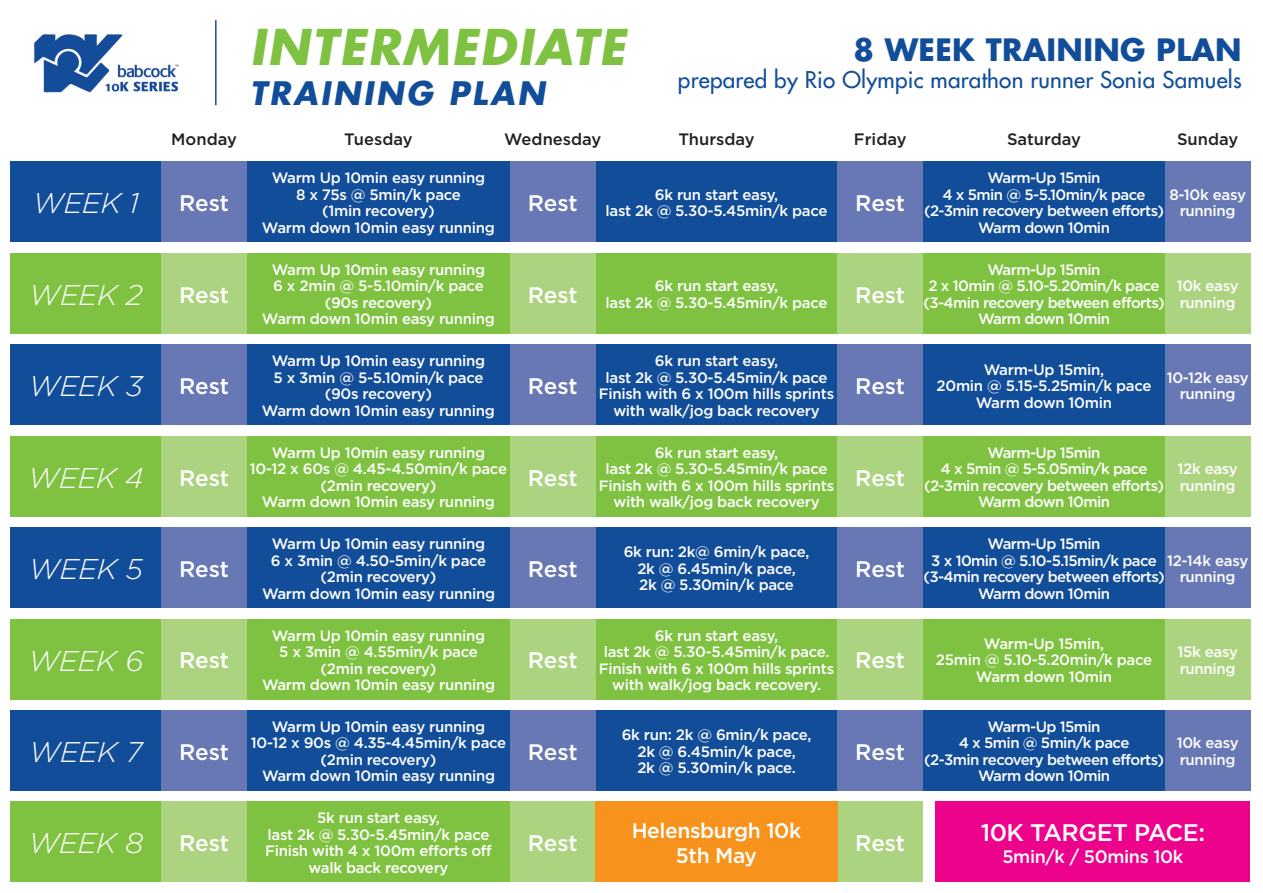
<style>
.page{position:relative;width:1263px;height:893px;background:#fff}
.page>*{position:absolute;margin:0;border:0;box-sizing:border-box;transform-origin:0 0}
.t1{font:italic 700 48px "Futura Std";letter-spacing:.04em;color:#7fc241}
.t2{font:italic 700 31.5px "Futura Std";letter-spacing:.08em;color:#124d9a}
.t3{font:700 30px "Futura Std";letter-spacing:.01em;color:#124d9a}
.t4{font:italic 300 28.5px "Gotham HTF";color:#fff}
.t5{font:500 24px "Gotham HTF";letter-spacing:-.02em;color:#fff}
.t6{font:500 22.5px "Gotham HTF";letter-spacing:-.01em;color:#fff}
.t7{font:500 22.5px "Futura Std";letter-spacing:.01em;color:#124d9a}
.t8{font:500 21px/25.5px "Gotham HTF";letter-spacing:-.02em;color:#fff;text-align:center}
.t9{font:500 18px "Gotham HTF";letter-spacing:-.02em;color:#fff}
.t10{font:500 16.5px "Gotham HTF";color:#231f20}
.t11{font:500 15px/16.5px "Gotham HTF";letter-spacing:-.02em;color:#fff;text-align:center}
.t12{font:500 15px/16.5px "Gotham HTF";letter-spacing:-.04em;color:#fff;text-align:center}
</style>
<div class="page">
<div style="left:11px;top:162px;width:1239px;height:80px;background:#124d9a"></div>
<div style="left:11px;top:253px;width:1239px;height:81px;background:#7fc241"></div>
<div style="left:11px;top:344px;width:1239px;height:81px;background:#124d9a"></div>
<div style="left:11px;top:436px;width:1239px;height:81px;background:#7fc241"></div>
<div style="left:11px;top:527px;width:1239px;height:81px;background:#124d9a"></div>
<div style="left:11px;top:619px;width:1239px;height:80px;background:#7fc241"></div>
<div style="left:11px;top:710px;width:1239px;height:81px;background:#124d9a"></div>
<div style="left:11px;top:801px;width:912px;height:81px;background:#7fc241"></div>
<div style="left:935px;top:801px;width:315px;height:81px;background:#ed028c"></div>
<div style="left:1165px;top:162px;width:85px;height:80px;background:#6878b5"></div>
<div style="left:1165px;top:253px;width:85px;height:81px;background:#acd480"></div>
<div style="left:1165px;top:344px;width:85px;height:81px;background:#6878b5"></div>
<div style="left:1165px;top:436px;width:85px;height:81px;background:#acd480"></div>
<div style="left:1165px;top:527px;width:85px;height:81px;background:#6878b5"></div>
<div style="left:1165px;top:619px;width:85px;height:80px;background:#acd480"></div>
<div style="left:1165px;top:710px;width:85px;height:81px;background:#6878b5"></div>
<div style="left:162px;top:162px;width:85px;height:80px;background:#6878b5"></div>
<div style="left:162px;top:253px;width:85px;height:81px;background:#acd480"></div>
<div style="left:162px;top:344px;width:85px;height:81px;background:#6878b5"></div>
<div style="left:162px;top:436px;width:85px;height:81px;background:#acd480"></div>
<div style="left:162px;top:527px;width:85px;height:81px;background:#6878b5"></div>
<div style="left:162px;top:619px;width:85px;height:80px;background:#acd480"></div>
<div style="left:162px;top:710px;width:85px;height:81px;background:#6878b5"></div>
<div style="left:162px;top:801px;width:85px;height:81px;background:#acd480"></div>
<div style="left:510px;top:162px;width:85px;height:80px;background:#6878b5"></div>
<div style="left:510px;top:253px;width:85px;height:81px;background:#acd480"></div>
<div style="left:510px;top:344px;width:85px;height:81px;background:#6878b5"></div>
<div style="left:510px;top:436px;width:85px;height:81px;background:#acd480"></div>
<div style="left:510px;top:527px;width:85px;height:81px;background:#6878b5"></div>
<div style="left:510px;top:619px;width:85px;height:80px;background:#acd480"></div>
<div style="left:510px;top:710px;width:85px;height:81px;background:#6878b5"></div>
<div style="left:510px;top:801px;width:85px;height:81px;background:#acd480"></div>
<div style="left:838px;top:162px;width:85px;height:80px;background:#6878b5"></div>
<div style="left:838px;top:253px;width:85px;height:81px;background:#acd480"></div>
<div style="left:838px;top:344px;width:85px;height:81px;background:#6878b5"></div>
<div style="left:838px;top:436px;width:85px;height:81px;background:#acd480"></div>
<div style="left:838px;top:527px;width:85px;height:81px;background:#6878b5"></div>
<div style="left:838px;top:619px;width:85px;height:80px;background:#acd480"></div>
<div style="left:838px;top:710px;width:85px;height:81px;background:#6878b5"></div>
<div style="left:838px;top:801px;width:85px;height:81px;background:#acd480"></div>
<div style="left:595px;top:801px;width:243px;height:81px;background:#f7931d"></div>
<img style="left:35px;top:35px;width:144px;height:58px">
<hr style="left:215px;top:20px;width:2px;height:85px;background:#124d9a">
<h1 class="t1" style="left:250px;top:15px;width:377px">INTERMEDIATE</h1>
<h2 class="t2" style="left:250px;top:72px;width:297px">TRAINING PLAN</h2>
<h3 class="t3" style="left:853px;top:30px;width:390px">8 WEEK TRAINING PLAN</h3>
<h3 class="t7" style="left:678px;top:66px;width:565px">prepared by Rio Olympic marathon runner Sonia Samuels</h3>
<p class="t10" style="left:171px;top:130px;width:67px">Monday</p>
<p class="t10" style="left:344px;top:130px;width:70px">Tuesday</p>
<p class="t10" style="left:504px;top:130px;width:99px">Wednesday</p>
<p class="t10" style="left:678px;top:130px;width:78px">Thursday</p>
<p class="t10" style="left:854px;top:130px;width:54px">Friday</p>
<p class="t10" style="left:1007px;top:130px;width:75px">Saturday</p>
<p class="t10" style="left:1177px;top:130px;width:63px">Sunday</p>
<h3 class="t4" style="left:33px;top:188px;width:108px">WEEK 1</h3>
<h3 class="t6" style="left:179px;top:191px;width:51px">Rest</h3>
<p class="t11" style="left:262px;top:170px;width:235px">Warm Up 10min easy running<br>8 x 75s @ 5min/k pace<br>(1min recovery)<br>Warm down 10min easy running</p>
<h3 class="t6" style="left:528px;top:191px;width:51px">Rest</h3>
<p class="t11" style="left:605px;top:186px;width:223px">6k run start easy,<br>last 2k @ 5.30-5.45min/k pace</p>
<h3 class="t6" style="left:855px;top:191px;width:51px">Rest</h3>
<p class="t12" style="left:924px;top:170px;width:241px">Warm-Up 15min<br>4 x 5min @ 5-5.10min/k pace (2-3min recovery between efforts)<br>Warm down 10min</p>
<p class="t11" style="left:1169px;top:186px;width:78px">8-10k easy running</p>
<h3 class="t4" style="left:29px;top:279px;width:115px">WEEK 2</h3>
<h3 class="t6" style="left:179px;top:282px;width:51px">Rest</h3>
<p class="t11" style="left:262px;top:261px;width:235px">Warm Up 10min easy running<br>6 x 2min @ 5-5.10min/k pace (90s recovery)<br>Warm down 10min easy running</p>
<h3 class="t6" style="left:528px;top:282px;width:51px">Rest</h3>
<p class="t11" style="left:605px;top:277px;width:223px">6k run start easy,<br>last 2k @ 5.30-5.45min/k pace</p>
<h3 class="t6" style="left:855px;top:282px;width:51px">Rest</h3>
<p class="t12" style="left:923px;top:261px;width:243px">Warm-Up 15min<br>2 x 10min @ 5.10-5.20min/k pace (3-4min recovery between efforts)<br>Warm down 10min</p>
<p class="t11" style="left:1177px;top:277px;width:64px;text-align:left">10k easy running</p>
<h3 class="t4" style="left:29px;top:371px;width:115px">WEEK 3</h3>
<h3 class="t6" style="left:179px;top:373px;width:51px">Rest</h3>
<p class="t11" style="left:262px;top:352px;width:235px">Warm Up 10min easy running<br>5 x 3min @ 5-5.10min/k pace (90s recovery)<br>Warm down 10min easy running</p>
<h3 class="t6" style="left:528px;top:373px;width:51px">Rest</h3>
<p class="t11" style="left:599px;top:352px;width:237px">6k run start easy,<br>last 2k @ 5.30-5.45min/k pace<br>Finish with 6 x 100m hills sprints with walk/jog back recovery</p>
<h3 class="t6" style="left:855px;top:373px;width:51px">Rest</h3>
<p class="t11" style="left:936px;top:361px;width:216px">Warm-Up 15min,<br>20min @ 5.15-5.25min/k pace<br>Warm down 10min</p>
<p class="t11" style="left:1167px;top:369px;width:83px">10-12k easy running</p>
<h3 class="t4" style="left:29px;top:462px;width:116px">WEEK 4</h3>
<h3 class="t6" style="left:179px;top:465px;width:51px">Rest</h3>
<p class="t11" style="left:250px;top:444px;width:259px">Warm Up 10min easy running<br>10-12 x 60s @ 4.45-4.50min/k pace (2min recovery)<br>Warm down 10min easy running</p>
<h3 class="t6" style="left:528px;top:465px;width:51px">Rest</h3>
<p class="t11" style="left:599px;top:444px;width:237px">6k run start easy,<br>last 2k @ 5.30-5.45min/k pace<br>Finish with 6 x 100m hills sprints with walk/jog back recovery</p>
<h3 class="t6" style="left:855px;top:465px;width:51px">Rest</h3>
<p class="t12" style="left:924px;top:444px;width:241px">Warm-Up 15min<br>4 x 5min @ 5-5.05min/k pace (2-3min recovery between efforts)<br>Warm down 10min</p>
<p class="t11" style="left:1177px;top:460px;width:62px;text-align:left">12k easy running</p>
<h3 class="t4" style="left:29px;top:553px;width:115px">WEEK 5</h3>
<h3 class="t6" style="left:179px;top:556px;width:51px">Rest</h3>
<p class="t11" style="left:262px;top:535px;width:235px">Warm Up 10min easy running<br>6 x 3min @ 4.50-5min/k pace (2min recovery)<br>Warm down 10min easy running</p>
<h3 class="t6" style="left:528px;top:556px;width:51px">Rest</h3>
<p class="t11" style="left:624px;top:543px;width:187px">6k run: 2k@ 6min/k pace,<br>2k @ 6.45min/k pace,<br>2k @ 5.30min/k pace</p>
<h3 class="t6" style="left:855px;top:556px;width:51px">Rest</h3>
<p class="t12" style="left:923px;top:535px;width:243px">Warm-Up 15min<br>3 x 10min @ 5.10-5.15min/k pace (3-4min recovery between efforts)<br>Warm down 10min</p>
<p class="t11" style="left:1167px;top:552px;width:83px">12-14k easy running</p>
<h3 class="t4" style="left:29px;top:645px;width:116px">WEEK 6</h3>
<h3 class="t6" style="left:179px;top:648px;width:51px">Rest</h3>
<p class="t11" style="left:262px;top:627px;width:235px">Warm Up 10min easy running<br>5 x 3min @ 4.55min/k pace (2min recovery)<br>Warm down 10min easy running</p>
<h3 class="t6" style="left:528px;top:648px;width:51px">Rest</h3>
<p class="t11" style="left:599px;top:627px;width:237px">6k run start easy,<br>last 2k @ 5.30-5.45min/k pace.<br>Finish with 6 x 100m hills sprints with walk/jog back recovery.</p>
<h3 class="t6" style="left:855px;top:648px;width:51px">Rest</h3>
<p class="t11" style="left:936px;top:635px;width:218px">Warm-Up 15min,<br>25min @ 5.10-5.20min/k pace<br>Warm down 10min</p>
<p class="t11" style="left:1177px;top:643px;width:62px;text-align:left">15k easy running</p>
<h3 class="t4" style="left:30px;top:736px;width:114px">WEEK 7</h3>
<h3 class="t4" style="left:29px;top:828px;width:116px">WEEK 8</h3>
<h3 class="t6" style="left:179px;top:739px;width:51px">Rest</h3>
<h3 class="t6" style="left:179px;top:830px;width:51px">Rest</h3>
<p class="t11" style="left:251px;top:718px;width:257px">Warm Up 10min easy running<br>10-12 x 90s @ 4.35-4.45min/k pace (2min recovery)<br>Warm down 10min easy running</p>
<p class="t11" style="left:265px;top:809px;width:228px">5k run start easy,<br>last 2k @ 5.30-5.45min/k pace<br>Finish with 4 x 100m efforts off walk back recovery</p>
<h3 class="t8" style="left:632px;top:817px;width:171px">Helensburgh 10k<br>5th May</h3>
<p class="t11" style="left:622px;top:726px;width:191px">6k run: 2k @ 6min/k pace,<br>2k @ 6.45min/k pace,<br>2k @ 5.30min/k pace.</p>
<h3 class="t6" style="left:528px;top:739px;width:51px">Rest</h3>
<h3 class="t6" style="left:528px;top:830px;width:51px">Rest</h3>
<h3 class="t6" style="left:855px;top:739px;width:51px">Rest</h3>
<h3 class="t6" style="left:855px;top:830px;width:51px">Rest</h3>
<p class="t12" style="left:924px;top:718px;width:241px">Warm-Up 15min<br>4 x 5min @ 5min/k pace<br>(2-3min recovery between efforts)<br>Warm down 10min</p>
<p class="t11" style="left:1177px;top:735px;width:64px;text-align:left">10k easy running</p>
<h3 class="t5" style="left:981px;top:819px;width:226px">10K TARGET PACE:</h3>
<p class="t9" style="left:1002px;top:846px;width:182px">5min/k / 50mins 10k</p>
</div>
